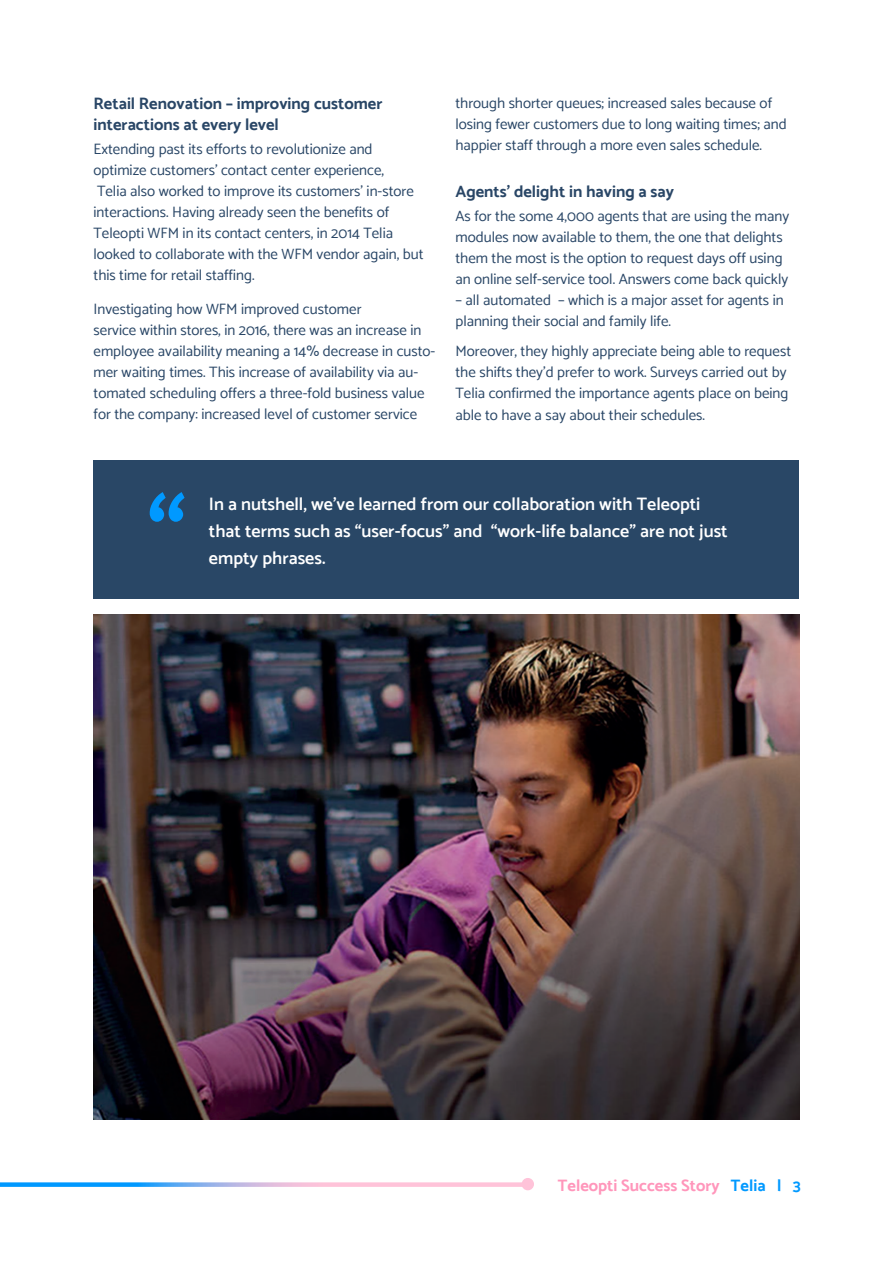
<style>
.page{position:relative;width:893px;height:1263px;background:#fff}
.page>*{position:absolute;margin:0;border:0;box-sizing:border-box;transform-origin:0 0}
.t1{font:600 108px "Catamaran";color:#09f}
.t2{font:600 18px/27px "Catamaran";color:#fff}
.t3{font:700 16.5px "Catamaran";color:#294666}
.t4{font:700 16.5px "Catamaran";color:#ff96bb}
.t5{font:15px/21px "Catamaran";color:#294666}
.s1{color:#09f}
</style>
<div class="page">
<img style="left:94px;top:614px;width:705px;height:505px">
<div style="left:522px;top:1178px;width:12px;height:12px;background:#ffc3d9;border-radius:50%"></div>
<svg style="left:0;top:1182px;width:523px;height:5px;background:#a4b9ea"></svg>
<div style="left:94px;top:460px;width:705px;height:138px;background:#294766"></div>
<p class="t3" style="left:94px;top:94px;width:290px">Retail Renovation – improving customer</p>
<p class="t3" style="left:94px;top:115px;width:187px">interactions at every level</p>
<p class="t5" style="left:94px;top:138px;width:281px">Extending past its efforts to revolutionize and</p>
<p class="t5" style="left:94px;top:159px;width:292px">optimize customers’ contact center experience,</p>
<p class="t5" style="left:94px;top:180px;width:331px">Telia also worked to improve its customers’ in-store interactions. Having already seen the benefits of Teleopti WFM in its contact centers, in 2014 Telia looked to collaborate with the WFM vendor again, but this time for retail staffing.</p>
<p class="t5" style="left:94px;top:299px;width:343px">Investigating how WFM improved customer<br>service within stores, in 2016, there was an increase in employee availability meaning a 14% decrease in custo&shy;mer waiting times. This increase of availability via au&shy;tomated scheduling offers a three-fold business value for the company: increased level of customer service</p>
<p class="t5" style="left:455px;top:93px;width:333px">through shorter queues; increased sales because of losing fewer customers due to long waiting times; and happier staff through a more even sales schedule.</p>
<p class="t3" style="left:455px;top:182px;width:220px">Agents’ delight in having a say</p>
<p class="t5" style="left:455px;top:205px;width:335px">As for the some 4,000 agents that are using the many modules now available to them, the one that delights them the most is the option to request days off using an online self-service tool. Answers come back quickly</p>
<p class="t5" style="left:455px;top:289px;width:330px">– all automated – which is a major asset for agents in planning their social and family life.</p>
<p class="t5" style="left:455px;top:340px;width:337px">Moreover, they highly appreciate being able to request the shifts they’d prefer to work. Surveys carried out by Telia confirmed the importance agents place on being able to have a say about their schedules.</p>
<p class="t1" style="left:146px;top:471px;width:42px">“</p>
<p class="t2" style="left:209px;top:490px;width:520px">In a nutshell, we’ve learned from our collaboration with Teleopti that terms such as “user-focus” and “work-life balance” are not just</p>
<p class="t2" style="left:209px;top:544px;width:118px">empty phrases.</p>
<p class="t4" style="left:558px;top:1175px;width:244px">Teleopti Success Story <span class="s1">Telia | 3</span></p>
</div>
